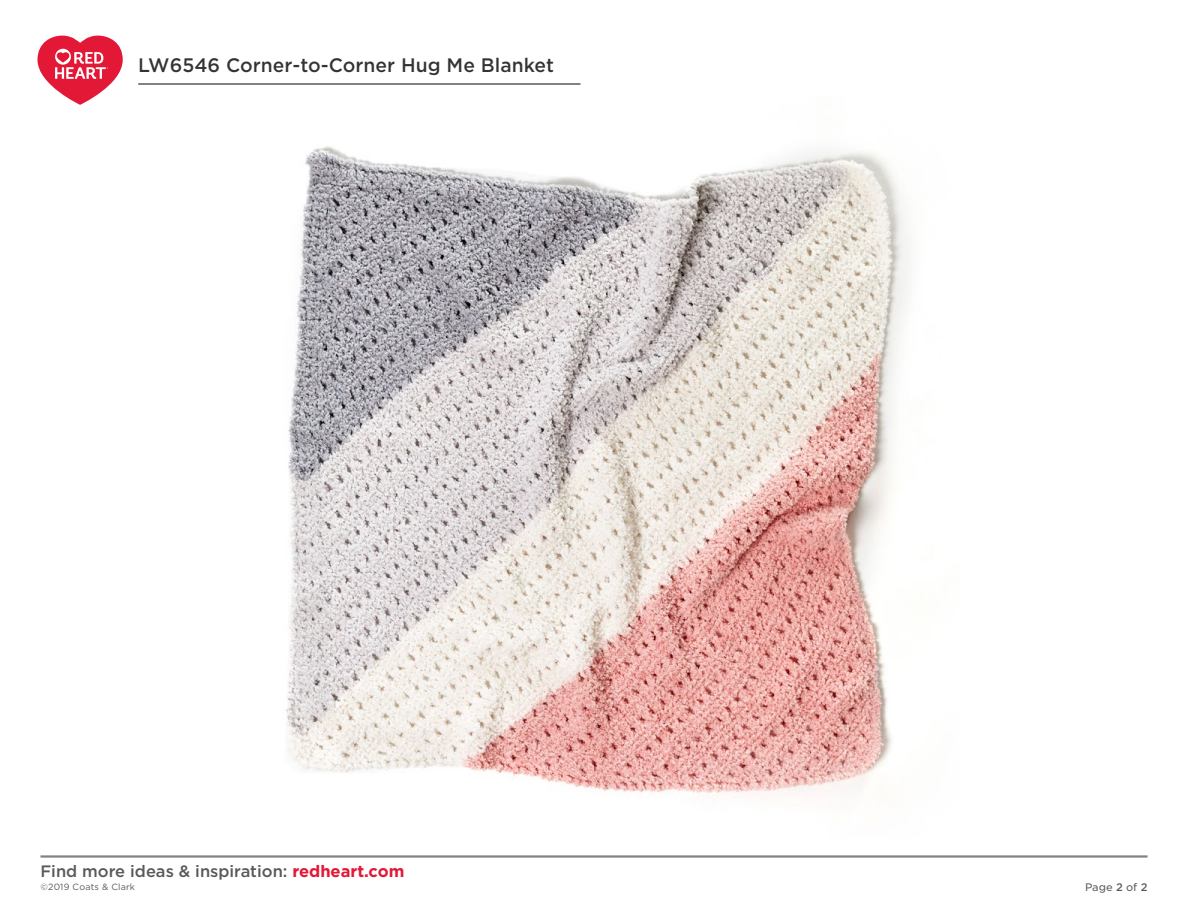
<style>
.page{position:relative;width:1188px;height:918px;background:#fff}
.page>*{position:absolute;margin:0;border:0;box-sizing:border-box;transform-origin:0 0}
.t1{font:500 18.75px "Gotham S Sm";color:#333334}
.t2{font:500 16.5px "Gotham";color:#58595b}
.t3{font:10.5px "Gotham S Sm";color:#58595b}
.t4{font:9px "Gotham";letter-spacing:.02em;color:#58595b}
.s1{font-weight:700;color:#e31837}
.s2{font-weight:500}
</style>
<div class="page">
<hr style="left:40px;top:855px;width:1108px;height:3px;background:#808285">
<hr style="left:138px;top:83px;width:442px;height:2px;background:#58595b">
<svg style="left:38px;top:36px;width:85px;height:69px"></svg>
<img style="left:286px;top:146px;width:624px;height:652px">
<p class="t1" style="left:138px;top:52px;width:417px">LW6546 Corner-to-Corner Hug Me Blanket</p>
<p class="t2" style="left:40px;top:860px;width:365px">Find more ideas &amp; inspiration: <span class="s1">redheart.com</span></p>
<p class="t4" style="left:40px;top:882px;width:96px">©2019 Coats &amp; Clark</p>
<p class="t3" style="left:1085px;top:880px;width:64px">Page <span class="s2">2</span> of <span class="s2">2</span></p>
</div>
